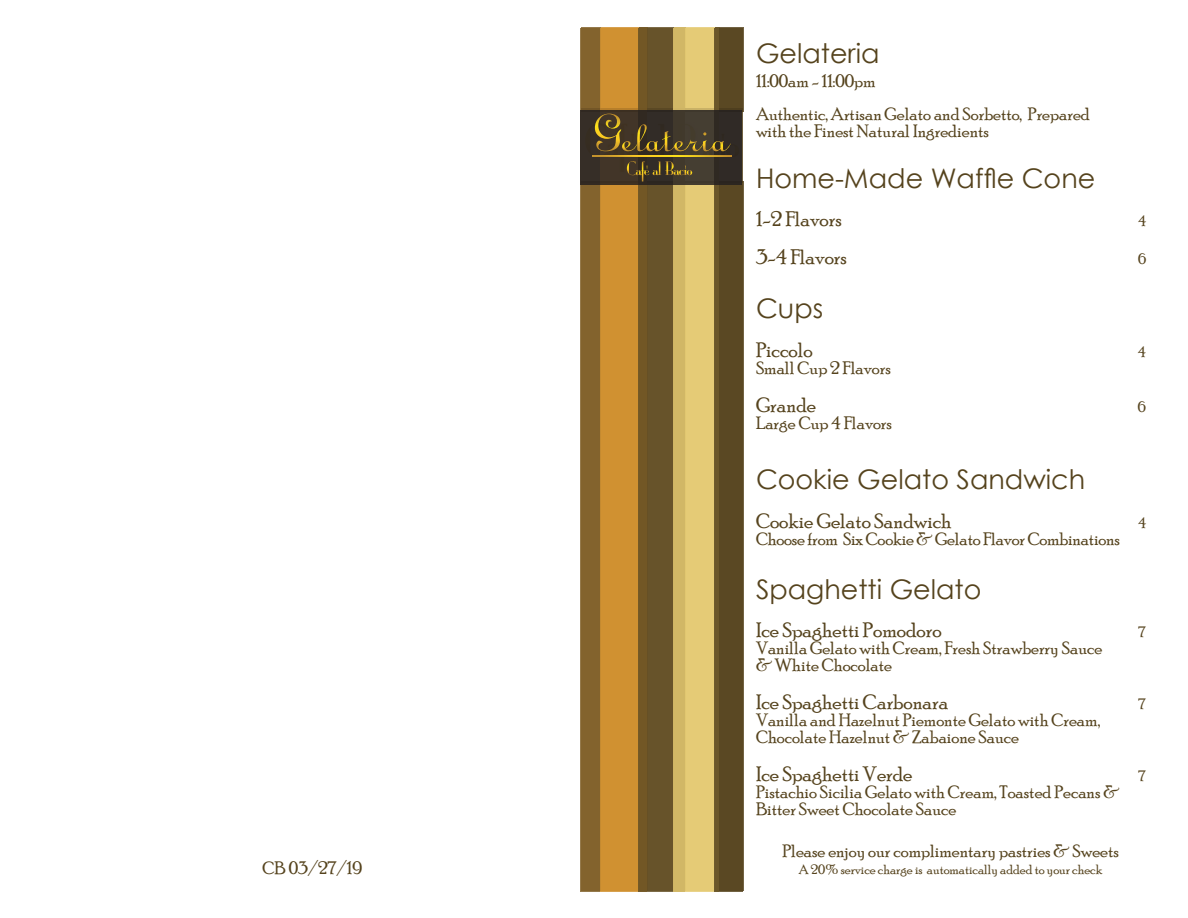
<style>
.page{position:relative;width:1188px;height:918px;background:#fff}
.page>*{position:absolute;margin:0;border:0;box-sizing:border-box;transform-origin:0 0}
.t1{font:27px "Century Gothic";color:#55431d}
.Beverage_name{font:21px "Poor Richard";color:#55431d}
.Description{font:18px/16.8px "Poor Richard";color:#55431d}
.Beverage_name-2{font:15px "Poor Richard";color:#55431d}
.t2{font:13.5px "Poor Richard";color:#55431d}
</style>
<div class="page">
<div style="left:715px;top:27px;width:28px;height:864px;background:#55431d"></div>
<img style="left:742px;top:112px;width:1px;height:69px">
<div style="left:580px;top:28px;width:20px;height:864px;background:#805f27"></div>
<div style="left:600px;top:28px;width:47px;height:864px;background:#cf8e2b"></div>
<div style="left:639px;top:28px;width:46px;height:864px;background:#634e24"></div>
<svg style="left:674px;top:28px;width:40px;height:864px;background:#dfc571"></svg>
<div style="left:714px;top:28px;width:28px;height:864px;background:linear-gradient(to right,#635026,#574522)"></div>
<div style="left:580px;top:110px;width:162px;height:74px;background:linear-gradient(to right,#3c3125,#37322a)"></div>
<svg style="left:595px;top:114px;width:136px;height:37px;background:#524528"></svg>
<svg style="left:627px;top:161px;width:65px;height:20px"></svg>
<svg style="left:592px;top:156px;width:139px;height:1px"></svg>
<p class="Description" style="left:262px;top:859px;width:101px">CB 03/27/19</p>
<p class="t1" style="left:756px;top:34px;width:125px">Gelateria</p>
<p class="Description" style="left:756px;top:72px;width:121px">11:00am - 11:00pm</p>
<p class="Description" style="left:756px;top:106px;width:335px">Authentic, Artisan Gelato and Sorbetto, Prepared with the Finest Natural Ingredients</p>
<p class="t1" style="left:756px;top:159px;width:341px">Home-Made Waffle Cone</p>
<p class="Beverage_name" style="left:756px;top:207px;width:87px">1-2 Flavors</p>
<p class="Beverage_name-2" style="left:1138px;top:213px;width:10px">4</p>
<p class="Beverage_name" style="left:756px;top:245px;width:92px">3-4 Flavors</p>
<p class="Beverage_name-2" style="left:1138px;top:251px;width:10px">6</p>
<p class="t1" style="left:756px;top:290px;width:69px">Cups</p>
<p class="Beverage_name" style="left:756px;top:338px;width:58px">Piccolo</p>
<p class="Beverage_name-2" style="left:1138px;top:343px;width:10px">4</p>
<p class="Description" style="left:756px;top:359px;width:136px">Small Cup 2 Flavors</p>
<p class="Beverage_name" style="left:756px;top:393px;width:62px">Grande</p>
<p class="Beverage_name-2" style="left:1138px;top:398px;width:10px">6</p>
<p class="Description" style="left:756px;top:414px;width:138px">Large Cup 4 Flavors</p>
<p class="t1" style="left:756px;top:461px;width:331px">Cookie Gelato Sandwich</p>
<p class="Beverage_name" style="left:756px;top:509px;width:197px">Cookie Gelato Sandwich</p>
<p class="Beverage_name-2" style="left:1138px;top:514px;width:10px">4</p>
<p class="Description" style="left:756px;top:530px;width:365px">Choose from Six Cookie &amp; Gelato Flavor Combinations</p>
<p class="t1" style="left:756px;top:570px;width:227px">Spaghetti Gelato</p>
<p class="Beverage_name" style="left:756px;top:618px;width:187px">Ice Spaghetti Pomodoro</p>
<p class="Beverage_name-2" style="left:1139px;top:623px;width:9px">7</p>
<p class="Description" style="left:756px;top:639px;width:348px">Vanilla Gelato with Cream, Fresh Strawberry Sauce &amp; White Chocolate</p>
<p class="Beverage_name" style="left:756px;top:690px;width:194px">Ice Spaghetti Carbonara</p>
<p class="Beverage_name-2" style="left:1139px;top:695px;width:9px">7</p>
<p class="Description" style="left:756px;top:711px;width:346px">Vanilla and Hazelnut Piemonte Gelato with Cream,<br>Chocolate Hazelnut &amp; Zabaione Sauce</p>
<p class="Beverage_name" style="left:756px;top:762px;width:158px">Ice Spaghetti Verde</p>
<p class="Beverage_name-2" style="left:1139px;top:767px;width:9px">7</p>
<p class="Description" style="left:756px;top:783px;width:365px">Pistachio Sicilia Gelato with Cream, Toasted Pecans &amp;<br>Bitter Sweet Chocolate Sauce</p>
<p class="Description" style="left:782px;top:843px;width:338px">Please enjoy our complimentary pastries &amp; Sweets</p>
<p class="t2" style="left:799px;top:862px;width:305px">A 20% service charge is automatically added to your check</p>
</div>
